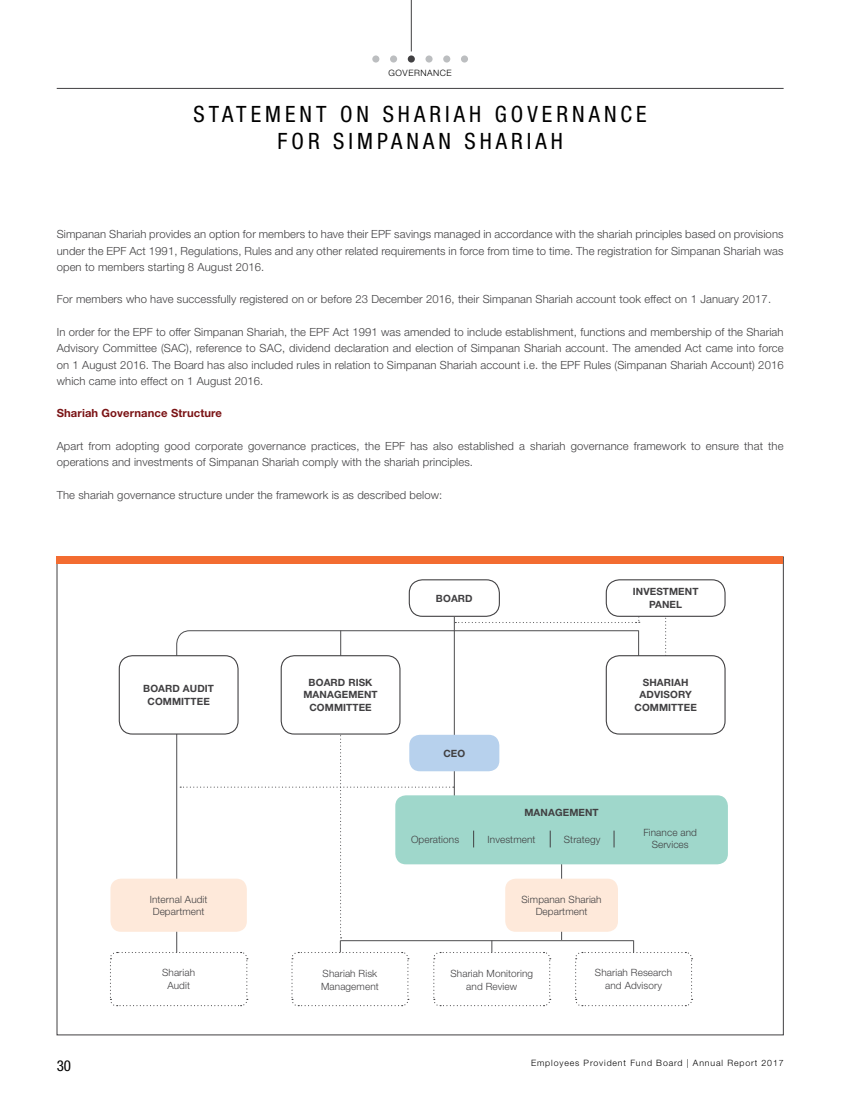
<style>
.page{position:relative;width:851px;height:1099px;background:#fff}
.page>*{position:absolute;margin:0;border:0;box-sizing:border-box;transform-origin:0 0}
.t1{font:condensed 22.5px/26.2px "Helvetica Neue LT Std";letter-spacing:.18em;color:#000;text-align:center}
.t2{font:condensed 15px "Helvetica Neue LT Std";color:#000}
.t3{font:300 11.25px/16.2px "Helvetica Neue LT Std";letter-spacing:.01em;color:#414042;text-align:justify}
.t4{font:700 11.25px "Helvetica Neue LT Std";letter-spacing:.01em;color:#7a1315}
.t5{font:300 10px/12.5px "Helvetica Neue LT Std";letter-spacing:.01em;color:#414042;text-align:center}
.t6{font:700 10px/12.5px "Helvetica Neue LT Std";letter-spacing:.01em;color:#414042;text-align:center}
.t7{font:300 8.75px "Helvetica Neue LT Std";letter-spacing:.1em;color:#000}
.t8{font:300 8.75px "Helvetica Neue LT Std";letter-spacing:.06em;color:#000}
</style>
<div class="page">
<hr style="left:57px;top:88px;width:726px;height:1px;background:#414042">
<hr style="left:411px;top:0;width:1px;height:51px;background:#414042">
<div style="left:372px;top:55px;width:7px;height:8px;background:#bcbec0;border-radius:50%"></div>
<div style="left:390px;top:55px;width:7px;height:8px;background:#bcbec0;border-radius:50%"></div>
<svg style="left:407px;top:55px;width:8px;height:8px"></svg>
<div style="left:425px;top:55px;width:7px;height:8px;background:#bcbec0;border-radius:50%"></div>
<div style="left:443px;top:55px;width:7px;height:8px;background:#bcbec0;border-radius:50%"></div>
<div style="left:461px;top:55px;width:7px;height:8px;background:#bcbec0;border-radius:50%"></div>
<svg style="left:56px;top:556px;width:727px;height:479px"></svg>
<hr style="left:454px;top:617px;width:1px;height:210px;background:#4d4d4f">
<hr style="left:561px;top:854px;width:1px;height:85px;background:#4d4d4f">
<hr style="left:340px;top:940px;width:293px;height:1px;background:#4d4d4f">
<svg style="left:176px;top:630px;width:279px;height:29px"></svg>
<div style="left:409px;top:580px;width:90px;height:36px;background:#fff;border-radius:13px"></div>
<div style="left:408px;top:579px;width:92px;height:38px;border:1px solid #414042;border-radius:13px"></div>
<div style="left:606px;top:580px;width:119px;height:36px;background:#fff;border-radius:13px"></div>
<div style="left:605px;top:579px;width:120px;height:38px;border:1px solid #414042;border-radius:13px"></div>
<div style="left:119px;top:655px;width:119px;height:79px;background:#fff;border-radius:13px"></div>
<div style="left:119px;top:655px;width:119px;height:79px;border:1px solid #414042;border-radius:13px"></div>
<div style="left:505px;top:878px;width:113px;height:53px;background:#fee9da;border-radius:11px"></div>
<div style="left:395px;top:795px;width:332px;height:69px;background:#9fd7cb;border-radius:11px"></div>
<svg style="left:613px;top:830px;width:1px;height:17px"></svg>
<svg style="left:109px;top:659px;width:442px;height:347px"></svg>
<svg style="left:574px;top:940px;width:118px;height:66px"></svg>
<svg style="left:455px;top:583px;width:184px;height:40px"></svg>
<hr style="left:638px;top:630px;width:1px;height:40px;background:#4d4d4f">
<hr style="left:340px;top:630px;width:1px;height:40px;background:#4d4d4f">
<hr style="left:454px;top:630px;width:184px;height:1px;background:#4d4d4f">
<div style="left:606px;top:655px;width:119px;height:79px;background:#fff;border-radius:13px"></div>
<div style="left:605px;top:655px;width:120px;height:79px;border:1px solid #414042;border-radius:13px"></div>
<div style="left:281px;top:655px;width:119px;height:79px;background:#fff;border-radius:13px"></div>
<div style="left:280px;top:655px;width:120px;height:79px;border:1px solid #414042;border-radius:13px"></div>
<div style="left:57px;top:556px;width:726px;height:8px;background:#f36c31"></div>
<p class="t8" style="left:388px;top:67px;width:65px">GOVERNANCE</p>
<h1 class="t1" style="left:193px;top:101px;width:454px">STATEMENT ON SHARIAH GOVERNANCE<br>FOR SIMPANAN SHARIAH</h1>
<p class="t3" style="left:57px;top:226px;width:728px">Simpanan Shariah provides an option for members to have their EPF savings managed in accordance with the shariah principles based on provisions under the EPF Act 1991, Regulations, Rules and any other related requirements in force from time to time. The registration for Simpanan Shariah was open to members starting 8 August 2016.</p>
<p class="t3" style="left:57px;top:291px;width:715px">For members who have successfully registered on or before 23 December 2016, their Simpanan Shariah account took effect on 1 January 2017.</p>
<p class="t3" style="left:57px;top:323px;width:728px">In order for the EPF to offer Simpanan Shariah, the EPF Act 1991 was amended to include establishment, functions and membership of the Shariah Advisory Committee (SAC), reference to SAC, dividend declaration and election of Simpanan Shariah account. The amended Act came into force on 1 August 2016. The Board has also included rules in relation to Simpanan Shariah account i.e. the EPF Rules (Simpanan Shariah Account) 2016 which came into effect on 1 August 2016.</p>
<p class="t4" style="left:57px;top:406px;width:167px">Shariah Governance Structure</p>
<p class="t3" style="left:57px;top:437px;width:728px">Apart from adopting good corporate governance practices, the EPF has also established a shariah governance framework to ensure that the operations and investments of Simpanan Shariah comply with the shariah principles.</p>
<p class="t3" style="left:57px;top:486px;width:387px">The shariah governance structure under the framework is as described below:</p>
<p class="t6" style="left:143px;top:682px;width:72px">BOARD AUDIT<br>COMMITTEE</p>
<p class="t5" style="left:150px;top:892px;width:59px;text-align:left">Internal Audit<br>Department</p>
<p class="t6" style="left:303px;top:676px;width:76px">BOARD RISK<br>MANAGEMENT<br>COMMITTEE</p>
<p class="t6" style="left:436px;top:591px;width:38px">BOARD</p>
<p class="t6" style="left:632px;top:585px;width:67px">INVESTMENT<br>PANEL</p>
<p class="t6" style="left:443px;top:746px;width:23px">CEO</p>
<p class="t6" style="left:634px;top:676px;width:64px">SHARIAH<br>ADVISORY<br>COMMITTEE</p>
<p class="t6" style="left:530px;top:800px;width:61px">PENGERUSI</p>
<p class="t6" style="left:524px;top:806px;width:76px">MANAGEMENT</p>
<p class="t5" style="left:411px;top:832px;width:50px">Operations</p>
<p class="t5" style="left:487px;top:832px;width:49px">Investment</p>
<p class="t5" style="left:564px;top:832px;width:38px">Strategy</p>
<p class="t5" style="left:643px;top:825px;width:55px">Finance and<br>Services</p>
<p class="t5" style="left:588px;top:827px;width:121px">Kewangan &amp; Perkhidmatan</p>
<p class="t5" style="left:521px;top:892px;width:82px">Simpanan Shariah<br>Department</p>
<p class="t5" style="left:162px;top:966px;width:35px">Shariah<br>Audit</p>
<p class="t5" style="left:321px;top:967px;width:59px;text-align:left">Shariah Risk<br>Management</p>
<p class="t5" style="left:450px;top:967px;width:84px">Shariah Monitoring and Review</p>
<p class="t5" style="left:595px;top:966px;width:79px">Shariah Research and Advisory</p>
<h2 class="t2" style="left:57px;top:1056px;width:16px">30</h2>
<p class="t7" style="left:531px;top:1057px;width:254px">Employees Provident Fund Board | Annual Report 2017</p>
</div>
